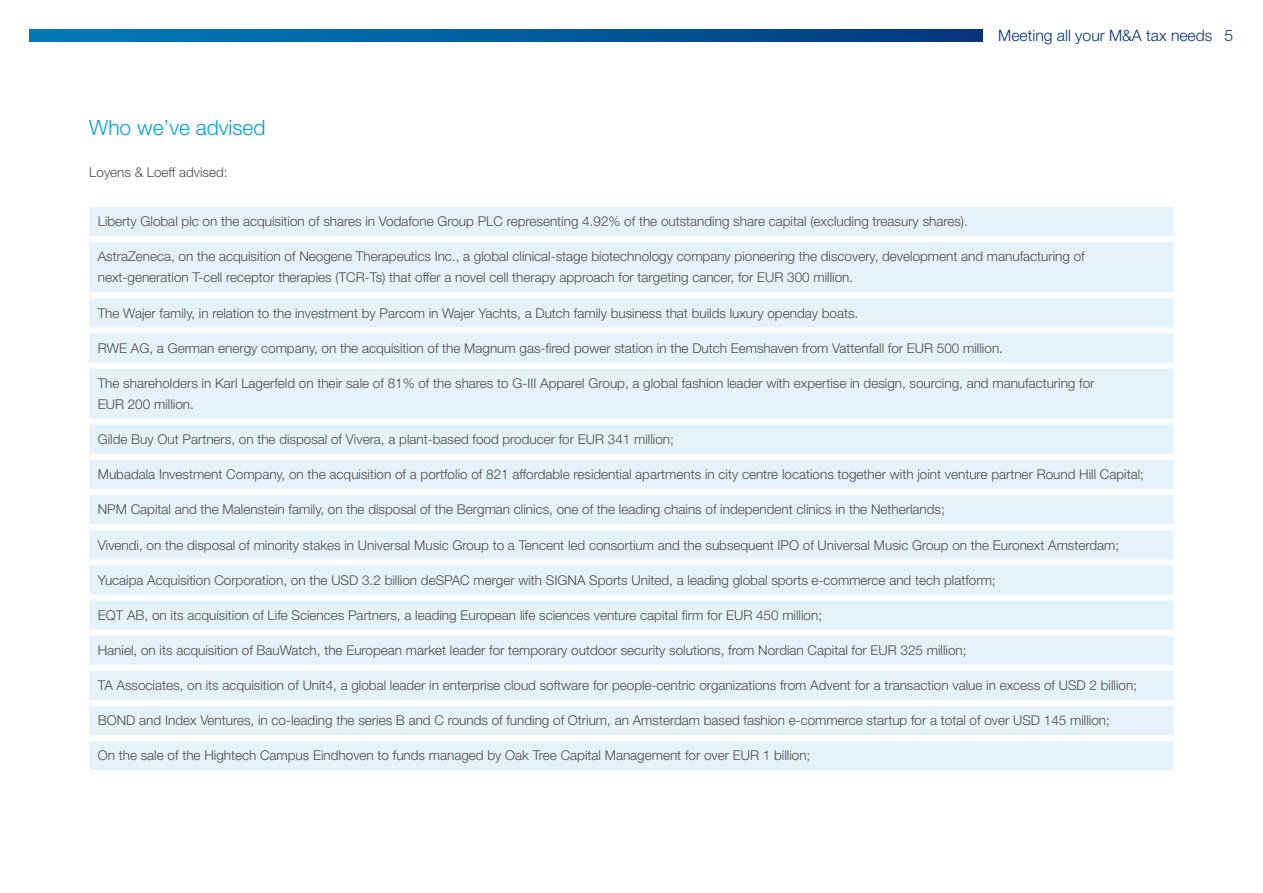
<style>
.page{position:relative;width:1263px;height:893px;background:#fff}
.page>*{position:absolute;margin:0;border:0;box-sizing:border-box;transform-origin:0 0}
.HEADLINE_2ND_LEVEL{font:300 21px "Helvetica Neue LT Pro";color:#00a2df}
.t1{font:300 15.75px "Helvetica Neue LT Pro";color:#08347b}
.Bodytext{font:300 13.5px/21px "Helvetica Neue LT Pro";color:#4b4c4d}
.BODY_TEXT{font:300 13.5px "Helvetica Neue LT Pro";color:#4b4c4d}
</style>
<div class="page">
<svg style="left:30px;top:30px;width:952px;height:11px;background:#005b9b"></svg>
<div style="left:89px;top:207px;width:1085px;height:563px;background:#e6f2fa"></div>
<div style="left:89px;top:236px;width:1085px;height:6px;background:#fff"></div>
<div style="left:89px;top:292px;width:1085px;height:6px;background:#fff"></div>
<div style="left:89px;top:327px;width:1085px;height:6px;background:#fff"></div>
<div style="left:89px;top:363px;width:1085px;height:6px;background:#fff"></div>
<div style="left:89px;top:419px;width:1085px;height:6px;background:#fff"></div>
<div style="left:89px;top:454px;width:1085px;height:6px;background:#fff"></div>
<div style="left:89px;top:489px;width:1085px;height:6px;background:#fff"></div>
<div style="left:89px;top:524px;width:1085px;height:6px;background:#fff"></div>
<div style="left:89px;top:559px;width:1085px;height:6px;background:#fff"></div>
<div style="left:89px;top:594px;width:1085px;height:6px;background:#fff"></div>
<div style="left:89px;top:630px;width:1085px;height:6px;background:#fff"></div>
<div style="left:89px;top:665px;width:1085px;height:6px;background:#fff"></div>
<div style="left:89px;top:700px;width:1085px;height:6px;background:#fff"></div>
<div style="left:89px;top:735px;width:1085px;height:6px;background:#fff"></div>
<p class="t1" style="left:998px;top:26px;width:236px">Meeting all your M&amp;A tax needs 5</p>
<p class="HEADLINE_2ND_LEVEL" style="left:89px;top:114px;width:178px">Who we’ve advised</p>
<p class="BODY_TEXT" style="left:89px;top:164px;width:140px">Loyens &amp; Loeff advised:</p>
<p class="Bodytext" style="left:98px;top:211px;width:872px">Liberty Global plc on the acquisition of shares in Vodafone Group PLC representing 4.92% of the outstanding share capital (excluding treasury shares).</p>
<p class="Bodytext" style="left:98px;top:246px;width:988px">AstraZeneca, on the acquisition of Neogene Therapeutics Inc., a global clinical-stage biotechnology company pioneering the discovery, development and manufacturing of next-generation T-cell receptor therapies (TCR-Ts) that offer a novel cell therapy approach for targeting cancer, for EUR 300 million.</p>
<p class="Bodytext" style="left:98px;top:302px;width:762px">The Wajer family, in relation to the investment by Parcom in Wajer Yachts, a Dutch family business that builds luxury openday boats.</p>
<p class="Bodytext" style="left:98px;top:337px;width:907px">RWE AG, a German energy company, on the acquisition of the Magnum gas-fired power station in the Dutch Eemshaven from Vattenfall for EUR 500 million.</p>
<p class="Bodytext" style="left:98px;top:372px;width:998px">The shareholders in Karl Lagerfeld on their sale of 81% of the shares to G-III Apparel Group, a global fashion leader with expertise in design, sourcing, and manufacturing for<br>EUR 200 million.</p>
<p class="Bodytext" style="left:98px;top:428px;width:577px">Gilde Buy Out Partners, on the disposal of Vivera, a plant-based food producer for EUR 341 million;</p>
<p class="Bodytext" style="left:98px;top:464px;width:1048px">Mubadala Investment Company, on the acquisition of a portfolio of 821 affordable residential apartments in city centre locations together with joint venture partner Round Hill Capital;</p>
<p class="Bodytext" style="left:98px;top:499px;width:848px">NPM Capital and the Malenstein family, on the disposal of the Bergman clinics, one of the leading chains of independent clinics in the Netherlands;</p>
<p class="Bodytext" style="left:98px;top:534px;width:1023px">Vivendi, on the disposal of minority stakes in Universal Music Group to a Tencent led consortium and the subsequent IPO of Universal Music Group on the Euronext Amsterdam;</p>
<p class="Bodytext" style="left:98px;top:569px;width:899px">Yucaipa Acquisition Corporation, on the USD 3.2 billion deSPAC merger with SIGNA Sports United, a leading global sports e-commerce and tech platform;</p>
<p class="Bodytext" style="left:98px;top:604px;width:726px">EQT AB, on its acquisition of Life Sciences Partners, a leading European life sciences venture capital firm for EUR 450 million;</p>
<p class="Bodytext" style="left:98px;top:639px;width:870px">Haniel, on its acquisition of BauWatch, the European market leader for temporary outdoor security solutions, from Nordian Capital for EUR 325 million;</p>
<p class="Bodytext" style="left:98px;top:675px;width:1041px">TA Associates, on its acquisition of Unit4, a global leader in enterprise cloud software for people-centric organizations from Advent for a transaction value in excess of USD 2 billion;</p>
<p class="Bodytext" style="left:98px;top:710px;width:1013px">BOND and Index Ventures, in co-leading the series B and C rounds of funding of Otrium, an Amsterdam based fashion e-commerce startup for a total of over USD 145 million;</p>
<p class="Bodytext" style="left:98px;top:745px;width:714px">On the sale of the Hightech Campus Eindhoven to funds managed by Oak Tree Capital Management for over EUR 1 billion;</p>
</div>
